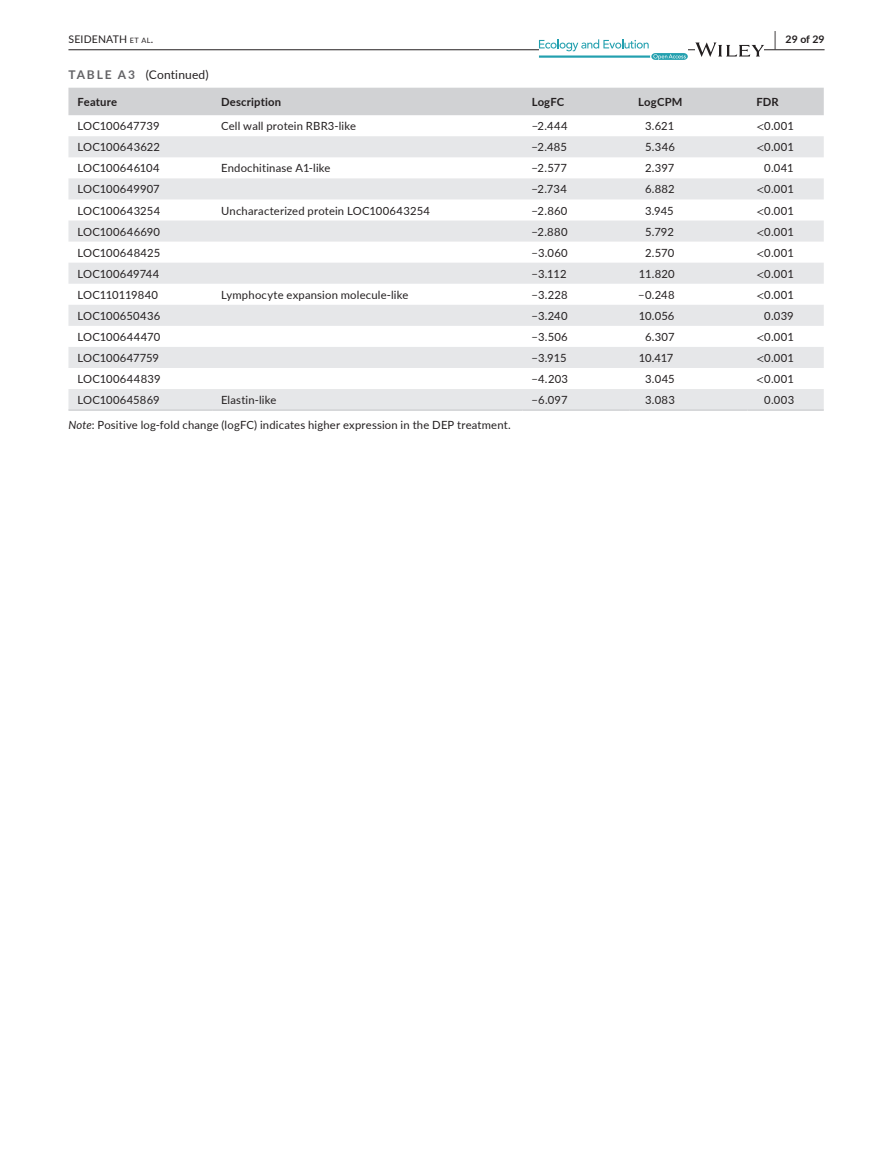
<style>
.page{position:relative;width:893px;height:1174px;background:#fff}
.page>*{position:absolute;margin:0;border:0;box-sizing:border-box;transform-origin:0 0}
.t1{font:12px "Lato";letter-spacing:.015em;color:#231f20}
.t2{font:11.25px "Lato";letter-spacing:.015em;color:#231f20}
.t3{font:11.25px "Lato";letter-spacing:-.005em;color:#231f20}
.t4{font:700 11.25px "Lato";letter-spacing:.015em;color:#231f20}
.t5{font:10.5px "Lato";letter-spacing:.02em;color:#231f20}
.t6{font:700 10.5px "Lato";color:#231f20}
.s1{font-size:7.35px}
.s2{font-size:19.5px}
.s3{font-weight:700;color:#636366}
.s4{font-family:"STIX"}
.s5{font-style:italic}
</style>
<div class="page">
<hr style="left:68px;top:49px;width:756px;height:1px;background:#231f20">
<svg style="left:539px;top:39px;width:149px;height:21px"></svg>
<svg style="left:695px;top:42px;width:69px;height:15px"></svg>
<div style="left:68px;top:88px;width:756px;height:27px;background:#d1d2d4"></div>
<svg style="left:68px;top:136px;width:756px;height:273px;fill:#e6e7e9"></svg>
<hr style="left:68px;top:409px;width:144px;height:2px;background:#d1d2d4">
<hr style="left:212px;top:409px;width:311px;height:2px;background:#d1d2d4">
<hr style="left:523px;top:409px;width:106px;height:2px;background:#d1d2d4">
<hr style="left:629px;top:409px;width:118px;height:2px;background:#d1d2d4">
<hr style="left:747px;top:409px;width:77px;height:2px;background:#d1d2d4">
<p class="t5" style="left:68px;top:31px;width:86px">SEIDENATH <span class="s1">et al</span>.</p>
<p class="t6" style="left:774px;top:31px;width:52px"><span class="s2">|</span> 29 of 29</p>
<p class="t1" style="left:68px;top:66px;width:142px"><span class="s3">TABLE A3</span> (Continued)</p>
<p class="t4" style="left:77px;top:94px;width:41px">Feature</p>
<p class="t4" style="left:221px;top:94px;width:62px">Description</p>
<p class="t4" style="left:532px;top:94px;width:34px">LogFC</p>
<p class="t4" style="left:638px;top:94px;width:46px">LogCPM</p>
<p class="t4" style="left:756px;top:94px;width:24px">FDR</p>
<p class="t2" style="left:77px;top:118px;width:84px">LOC100647739</p>
<p class="t2" style="left:221px;top:118px;width:136px">Cell wall protein RBR3-like</p>
<p class="t2" style="left:532px;top:118px;width:38px">−2.444</p>
<p class="t2" style="left:645px;top:118px;width:31px">3.621</p>
<p class="t2" style="left:756px;top:118px;width:39px"><span class="s4">&lt;</span>0.001</p>
<p class="t2" style="left:77px;top:139px;width:84px">LOC100643622</p>
<p class="t2" style="left:532px;top:139px;width:37px">−2.485</p>
<p class="t2" style="left:645px;top:139px;width:31px">5.346</p>
<p class="t2" style="left:756px;top:139px;width:39px"><span class="s4">&lt;</span>0.001</p>
<p class="t2" style="left:77px;top:160px;width:84px">LOC100646104</p>
<p class="t2" style="left:221px;top:160px;width:111px">Endochitinase A1-like</p>
<p class="t2" style="left:532px;top:160px;width:37px">−2.577</p>
<p class="t2" style="left:645px;top:160px;width:31px">2.397</p>
<p class="t2" style="left:764px;top:160px;width:31px">0.041</p>
<p class="t2" style="left:77px;top:181px;width:84px">LOC100649907</p>
<p class="t2" style="left:532px;top:181px;width:37px">−2.734</p>
<p class="t2" style="left:645px;top:181px;width:31px">6.882</p>
<p class="t2" style="left:756px;top:181px;width:39px"><span class="s4">&lt;</span>0.001</p>
<p class="t2" style="left:77px;top:202px;width:84px">LOC100643254</p>
<p class="t2" style="left:221px;top:202px;width:210px">Uncharacterized protein LOC100643254</p>
<p class="t2" style="left:532px;top:202px;width:37px">−2.860</p>
<p class="t2" style="left:645px;top:202px;width:30px">3.945</p>
<p class="t2" style="left:756px;top:202px;width:39px"><span class="s4">&lt;</span>0.001</p>
<p class="t2" style="left:77px;top:223px;width:84px">LOC100646690</p>
<p class="t2" style="left:532px;top:223px;width:37px">−2.880</p>
<p class="t2" style="left:645px;top:223px;width:30px">5.792</p>
<p class="t2" style="left:756px;top:223px;width:39px"><span class="s4">&lt;</span>0.001</p>
<p class="t2" style="left:77px;top:244px;width:84px">LOC100648425</p>
<p class="t2" style="left:532px;top:244px;width:38px">−3.060</p>
<p class="t2" style="left:645px;top:244px;width:31px">2.570</p>
<p class="t2" style="left:756px;top:244px;width:39px"><span class="s4">&lt;</span>0.001</p>
<p class="t3" style="left:77px;top:266px;width:83px">LOC100649744</p>
<p class="t2" style="left:532px;top:266px;width:36px">−3.112</p>
<p class="t2" style="left:639px;top:266px;width:37px">11.820</p>
<p class="t2" style="left:756px;top:266px;width:39px"><span class="s4">&lt;</span>0.001</p>
<p class="t3" style="left:77px;top:287px;width:82px">LOC110119840</p>
<p class="t2" style="left:221px;top:287px;width:189px">Lymphocyte expansion molecule-like</p>
<p class="t2" style="left:532px;top:287px;width:38px">−3.228</p>
<p class="t2" style="left:638px;top:287px;width:38px">−0.248</p>
<p class="t2" style="left:756px;top:287px;width:39px"><span class="s4">&lt;</span>0.001</p>
<p class="t2" style="left:77px;top:308px;width:84px">LOC100650436</p>
<p class="t2" style="left:532px;top:308px;width:37px">−3.240</p>
<p class="t2" style="left:639px;top:308px;width:37px">10.056</p>
<p class="t2" style="left:764px;top:308px;width:31px">0.039</p>
<p class="t2" style="left:77px;top:329px;width:84px">LOC100644470</p>
<p class="t2" style="left:532px;top:329px;width:38px">−3.506</p>
<p class="t2" style="left:645px;top:329px;width:31px">6.307</p>
<p class="t2" style="left:756px;top:329px;width:39px"><span class="s4">&lt;</span>0.001</p>
<p class="t3" style="left:77px;top:350px;width:83px">LOC100647759</p>
<p class="t2" style="left:532px;top:350px;width:37px">−3.915</p>
<p class="t2" style="left:639px;top:350px;width:36px">10.417</p>
<p class="t2" style="left:756px;top:350px;width:39px"><span class="s4">&lt;</span>0.001</p>
<p class="t2" style="left:77px;top:371px;width:85px">LOC100644839</p>
<p class="t2" style="left:532px;top:371px;width:38px">−4.203</p>
<p class="t2" style="left:645px;top:371px;width:31px">3.045</p>
<p class="t2" style="left:756px;top:371px;width:39px"><span class="s4">&lt;</span>0.001</p>
<p class="t2" style="left:77px;top:392px;width:84px">LOC100645869</p>
<p class="t2" style="left:221px;top:392px;width:57px">Elastin-like</p>
<p class="t2" style="left:532px;top:392px;width:38px">−6.097</p>
<p class="t2" style="left:645px;top:392px;width:31px">3.083</p>
<p class="t2" style="left:764px;top:392px;width:31px">0.003</p>
<p class="t2" style="left:68px;top:417px;width:444px"><span class="s5">Note</span>: Positive log-fold change (logFC) indicates higher expression in the DEP treatment.</p>
</div>
